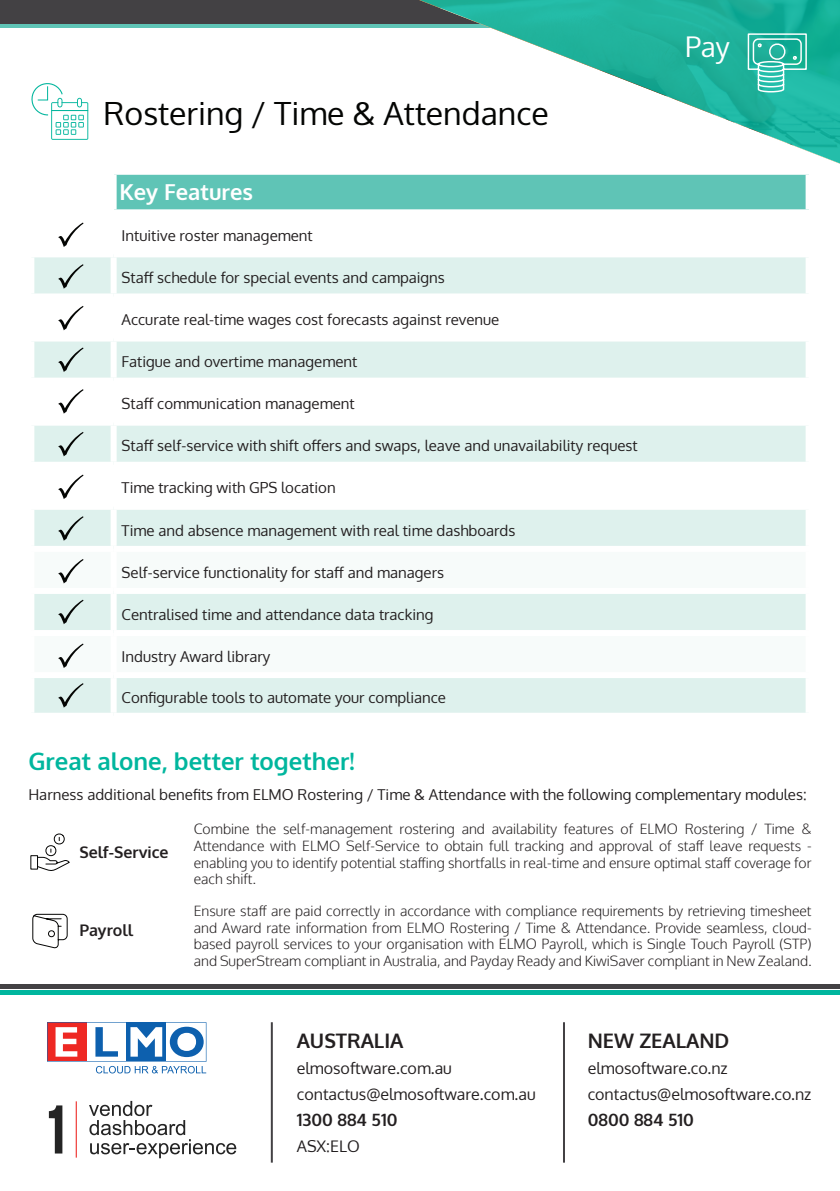
<style>
.page{position:relative;width:840px;height:1191px;background:#fff}
.page>*{position:absolute;margin:0;border:0;box-sizing:border-box;transform-origin:0 0}
.t1{font:32px "Oxygen";color:#040503}
.t2{font:28px "Oxygen";color:#fff}
.t3{font:700 24px "Oxygen";color:#00b69e}
.t4{font:700 22px "Oxygen";color:#fff}
.t5{font:700 20px "Oxygen";color:#231f20}
.t6{font:700 17px "Oxygen";color:#231f20}
.t7{font:16px/26px "Oxygen";color:#231f20}
.t8{font:700 16px "Oxygen";color:#231f20}
.t9{font:15px "Oxygen";color:#231f20}
.t10{font:300 14px/16.8px "Oxygen";color:#231f20;text-align:justify}
</style>
<div class="page">
<div style="left:0;top:23px;width:839px;height:5px;background:#5fc4b6"></div>
<div style="left:0;top:0;width:839px;height:23px;background:#434144"></div>
<hr style="left:0;top:990px;width:839px;height:4px;background:#00b69e">
<div style="left:0;top:984px;width:839px;height:5px;background:#434144"></div>
<div style="left:114px;top:172px;width:694px;height:40px;background:#5fc4b6"></div>
<svg style="left:34px;top:257px;width:771px;height:455px;fill:#def1ed"></svg>
<svg style="left:34px;top:552px;width:771px;height:120px"></svg>
<div style="left:114px;top:169px;width:697px;height:6px;background:#fff"></div>
<div style="left:111px;top:175px;width:6px;height:34px;background:#fff"></div>
<div style="left:805px;top:175px;width:6px;height:34px;background:#fff"></div>
<div style="left:114px;top:209px;width:697px;height:6px;background:#fff"></div>
<div style="left:111px;top:257px;width:6px;height:36px;background:#fff"></div>
<div style="left:28px;top:293px;width:86px;height:6px;background:#fff"></div>
<div style="left:114px;top:293px;width:697px;height:6px;background:#fff"></div>
<div style="left:111px;top:299px;width:6px;height:36px;background:#fff"></div>
<div style="left:28px;top:335px;width:86px;height:6px;background:#fff"></div>
<div style="left:114px;top:335px;width:697px;height:6px;background:#fff"></div>
<div style="left:111px;top:341px;width:6px;height:36px;background:#fff"></div>
<div style="left:28px;top:377px;width:86px;height:6px;background:#fff"></div>
<div style="left:114px;top:377px;width:697px;height:6px;background:#fff"></div>
<div style="left:111px;top:383px;width:6px;height:37px;background:#fff"></div>
<div style="left:28px;top:420px;width:86px;height:6px;background:#fff"></div>
<div style="left:114px;top:420px;width:697px;height:6px;background:#fff"></div>
<div style="left:111px;top:426px;width:6px;height:36px;background:#fff"></div>
<div style="left:28px;top:462px;width:86px;height:6px;background:#fff"></div>
<div style="left:114px;top:462px;width:697px;height:6px;background:#fff"></div>
<div style="left:111px;top:468px;width:6px;height:36px;background:#fff"></div>
<div style="left:28px;top:504px;width:86px;height:6px;background:#fff"></div>
<div style="left:114px;top:504px;width:697px;height:6px;background:#fff"></div>
<div style="left:111px;top:510px;width:6px;height:36px;background:#fff"></div>
<div style="left:28px;top:546px;width:86px;height:6px;background:#fff"></div>
<div style="left:114px;top:546px;width:697px;height:6px;background:#fff"></div>
<div style="left:111px;top:552px;width:6px;height:36px;background:#fff"></div>
<div style="left:28px;top:588px;width:86px;height:6px;background:#fff"></div>
<div style="left:114px;top:588px;width:697px;height:6px;background:#fff"></div>
<div style="left:111px;top:594px;width:6px;height:36px;background:#fff"></div>
<div style="left:28px;top:630px;width:86px;height:6px;background:#fff"></div>
<div style="left:114px;top:630px;width:697px;height:6px;background:#fff"></div>
<div style="left:111px;top:636px;width:6px;height:36px;background:#fff"></div>
<div style="left:28px;top:672px;width:86px;height:6px;background:#fff"></div>
<div style="left:114px;top:672px;width:697px;height:6px;background:#fff"></div>
<div style="left:111px;top:678px;width:6px;height:34px;background:#fff"></div>
<svg style="left:31px;top:83px;width:57px;height:57px"></svg>
<svg style="left:36px;top:833px;width:34px;height:38px"></svg>
<svg style="left:47px;top:1022px;width:159px;height:51px"></svg>
<svg style="left:58px;top:222px;width:25px;height:25px"></svg>
<svg style="left:58px;top:264px;width:25px;height:25px"></svg>
<svg style="left:58px;top:306px;width:25px;height:24px"></svg>
<svg style="left:58px;top:347px;width:25px;height:25px"></svg>
<svg style="left:58px;top:389px;width:25px;height:25px"></svg>
<svg style="left:58px;top:432px;width:25px;height:24px"></svg>
<svg style="left:58px;top:474px;width:25px;height:25px"></svg>
<svg style="left:58px;top:516px;width:25px;height:25px"></svg>
<svg style="left:58px;top:559px;width:25px;height:24px"></svg>
<svg style="left:58px;top:599px;width:25px;height:25px"></svg>
<svg style="left:58px;top:643px;width:25px;height:25px"></svg>
<svg style="left:58px;top:683px;width:25px;height:24px"></svg>
<svg style="left:89px;top:1100px;width:147px;height:58px"></svg>
<hr style="left:76px;top:1101px;width:1px;height:56px;background:#ed2a26">
<svg style="left:49px;top:1105px;width:13px;height:48px"></svg>
<hr style="left:271px;top:1022px;width:2px;height:140px;background:#434144">
<hr style="left:562px;top:1022px;width:2px;height:140px;background:#434144">
<svg style="left:346px;top:0;width:493px;height:164px"></svg>
<svg style="left:746px;top:33px;width:60px;height:60px;background:#4dc3b2"></svg>
<svg style="left:32px;top:914px;width:36px;height:34px"></svg>
<p class="t1" style="left:104px;top:92px;width:446px">Rostering / Time &amp; Attendance</p>
<p class="t4" style="left:120px;top:178px;width:135px">Key Features</p>
<p class="t9" style="left:122px;top:225px;width:192px">Intuitive roster management</p>
<p class="t9" style="left:122px;top:267px;width:324px">Staff schedule for special events and campaigns</p>
<p class="t9" style="left:122px;top:309px;width:379px">Accurate real-time wages cost forecasts against revenue</p>
<p class="t9" style="left:122px;top:352px;width:237px">Fatigue and overtime management</p>
<p class="t9" style="left:122px;top:394px;width:234px">Staff communication management</p>
<p class="t9" style="left:122px;top:436px;width:517px">Staff self-service with shift offers and swaps, leave and unavailability request</p>
<p class="t9" style="left:122px;top:478px;width:215px">Time tracking with GPS location</p>
<p class="t9" style="left:122px;top:520px;width:395px">Time and absence management with real time dashboards</p>
<p class="t9" style="left:122px;top:562px;width:324px">Self-service functionality for staff and managers</p>
<p class="t9" style="left:122px;top:604px;width:313px">Centralised time and attendance data tracking</p>
<p class="t9" style="left:122px;top:646px;width:150px">Industry Award library</p>
<p class="t9" style="left:122px;top:687px;width:326px">Configurable tools to automate your compliance</p>
<p class="t3" style="left:28px;top:746px;width:328px">Great alone, better together!</p>
<p class="t2" style="left:684px;top:28px;width:46px">Pay</p>
<p class="t9" style="left:28px;top:784px;width:779px">Harness additional benefits from ELMO Rostering / Time &amp; Attendance with the following complementary modules:</p>
<p class="t10" style="left:194px;top:821px;width:619px">Combine the self-management rostering and availability features of ELMO Rostering / Time &amp; Attendance with ELMO Self-Service to obtain full tracking and approval of staff leave requests - enabling you to identify potential staffing shortfalls in real-time and ensure optimal staff coverage for each shift.</p>
<p class="t8" style="left:79px;top:842px;width:91px">Self-Service</p>
<p class="t8" style="left:79px;top:920px;width:55px">Payroll</p>
<p class="t10" style="left:194px;top:902px;width:619px">Ensure staff are paid correctly in accordance with compliance requirements by retrieving timesheet and Award rate information from ELMO Rostering / Time &amp; Attendance. Provide seamless, cloud&shy;based payroll services to your organisation with ELMO Payroll, which is Single Touch Payroll (STP) and SuperStream compliant in Australia, and Payday Ready and KiwiSaver compliant in New Zealand.</p>
<p class="t5" style="left:296px;top:1028px;width:108px">AUSTRALIA</p>
<p class="t7" style="left:296px;top:1055px;width:240px">elmosoftware.com.au contactus@elmosoftware.com.au</p>
<p class="t6" style="left:296px;top:1109px;width:102px">1300 884 510</p>
<p class="t7" style="left:296px;top:1133px;width:64px">ASX:ELO</p>
<p class="t5" style="left:587px;top:1028px;width:143px">NEW ZEALAND</p>
<p class="t7" style="left:587px;top:1055px;width:225px">elmosoftware.co.nz contactus@elmosoftware.co.nz</p>
<p class="t6" style="left:587px;top:1109px;width:108px">0800 884 510</p>
</div>
